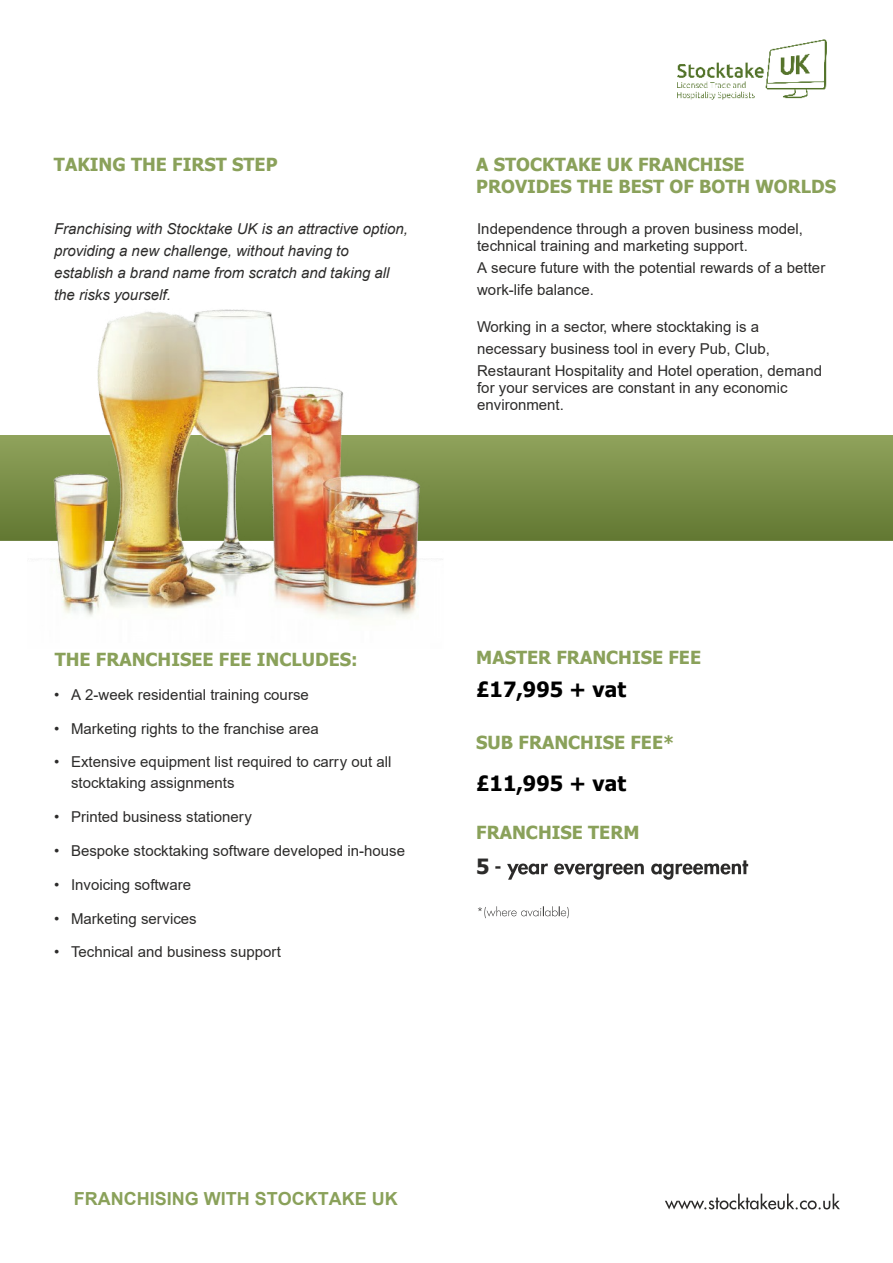
<style>
.page{position:relative;width:893px;height:1263px;background:#fff}
.page>*{position:absolute;margin:0;border:0;box-sizing:border-box;transform-origin:0 0}
.t1{font:700 21px "Tahoma";color:#000}
.t2{font:700 21px "Tahoma";color:#2c2b2a}
.t3{font:700 18px/21.8px "Tahoma";color:#8aa15a}
.t4{font:700 18px "Arial";color:#8aa15a}
.t5{font:15px/22px "Arial";color:#2c2b2a}
.t6{font:italic 15px/22px "Arial";color:#2c2b2a}
</style>
<div class="page">
<svg style="left:665px;top:1193px;width:175px;height:16px"></svg>
<svg style="left:495px;top:866px;width:5px;height:3px"></svg>
<svg style="left:507px;top:863px;width:41px;height:17px"></svg>
<svg style="left:554px;top:863px;width:90px;height:17px"></svg>
<svg style="left:651px;top:860px;width:97px;height:20px"></svg>
<svg style="left:478px;top:906px;width:91px;height:12px"></svg>
<hr style="left:0;top:538px;width:893px;height:3px;background:#627832">
<hr style="left:0;top:535px;width:893px;height:4px;background:#637933">
<hr style="left:0;top:533px;width:893px;height:3px;background:#647a34">
<hr style="left:0;top:531px;width:893px;height:3px;background:#657b35">
<hr style="left:0;top:528px;width:893px;height:3px;background:#667c36">
<hr style="left:0;top:525px;width:893px;height:3px;background:#687d37">
<hr style="left:0;top:523px;width:893px;height:2px;background:#697e38">
<hr style="left:0;top:520px;width:893px;height:3px;background:#6a7f39">
<hr style="left:0;top:518px;width:893px;height:3px;background:#6b803a">
<hr style="left:0;top:516px;width:893px;height:3px;background:#6c813b">
<hr style="left:0;top:513px;width:893px;height:3px;background:#6d823c">
<hr style="left:0;top:511px;width:893px;height:3px;background:#6e833d">
<hr style="left:0;top:508px;width:893px;height:4px;background:#6f843e">
<hr style="left:0;top:506px;width:893px;height:3px;background:#70853f">
<hr style="left:0;top:503px;width:893px;height:4px;background:#718640">
<hr style="left:0;top:501px;width:893px;height:2px;background:#738741">
<hr style="left:0;top:499px;width:893px;height:2px;background:#738842">
<hr style="left:0;top:497px;width:893px;height:2px;background:#748943">
<hr style="left:0;top:494px;width:893px;height:3px;background:#758a44">
<hr style="left:0;top:491px;width:893px;height:3px;background:#778b45">
<hr style="left:0;top:489px;width:893px;height:2px;background:#788c46">
<hr style="left:0;top:486px;width:893px;height:3px;background:#798d47">
<hr style="left:0;top:484px;width:893px;height:3px;background:#7a8e48">
<hr style="left:0;top:481px;width:893px;height:3px;background:#7b8f49">
<hr style="left:0;top:478px;width:893px;height:3px;background:#7c914a">
<hr style="left:0;top:475px;width:893px;height:3px;background:#7e924b">
<hr style="left:0;top:473px;width:893px;height:2px;background:#7f934c">
<hr style="left:0;top:470px;width:893px;height:3px;background:#80944d">
<hr style="left:0;top:468px;width:893px;height:3px;background:#81954e">
<hr style="left:0;top:465px;width:893px;height:3px;background:#82964f">
<hr style="left:0;top:463px;width:893px;height:3px;background:#839750">
<hr style="left:0;top:460px;width:893px;height:4px;background:#849851">
<hr style="left:0;top:458px;width:893px;height:3px;background:#859952">
<hr style="left:0;top:456px;width:893px;height:3px;background:#869a53">
<hr style="left:0;top:453px;width:893px;height:3px;background:#879b54">
<hr style="left:0;top:450px;width:893px;height:3px;background:#899c55">
<hr style="left:0;top:448px;width:893px;height:2px;background:#8a9d56">
<hr style="left:0;top:445px;width:893px;height:3px;background:#8b9e57">
<hr style="left:0;top:443px;width:893px;height:3px;background:#8c9f58">
<hr style="left:0;top:440px;width:893px;height:3px;background:#8da059">
<hr style="left:0;top:438px;width:893px;height:3px;background:#8ea15a">
<hr style="left:0;top:435px;width:893px;height:4px;background:#8fa25b">
<img style="left:27px;top:309px;width:416px;height:310px">
<img style="left:677px;top:39px;width:150px;height:61px">
<p class="t3" style="left:54px;top:156px;width:225px">TAKING THE FIRST STEP</p>
<p class="t3" style="left:476px;top:156px;width:361px">A STOCKTAKE UK FRANCHISE<br>PROVIDES THE BEST OF BOTH WORLDS</p>
<p class="t6" style="left:54px;top:219px;width:355px">Franchising with Stocktake UK is an attractive option, providing a new challenge, without having to establish a brand name from scratch and taking all the risks yourself.</p>
<p class="t5" style="left:477px;top:221px;width:327px;line-height:17.2px">Independence through a proven business model, technical training and marketing support.</p>
<p class="t5" style="left:477px;top:258px;width:350px">A secure future with the potential rewards of a better work-life balance.</p>
<p class="t5" style="left:477px;top:317px;width:346px">Working in a sector, where stocktaking is a necessary business tool in every Pub, Club,<br>Restaurant Hospitality and Hotel operation, demand</p>
<p class="t5" style="left:477px;top:381px;width:312px;line-height:17.2px">for your services are constant in any economic environment.</p>
<p class="t3" style="left:55px;top:650px;width:304px">THE FRANCHISEE FEE INCLUDES:</p>
<p class="t3" style="left:476px;top:648px;width:226px">MASTER FRANCHISE FEE</p>
<p class="t5" style="left:54px;top:685px;width:256px">• A 2-week residential training course</p>
<p class="t5" style="left:54px;top:719px;width:266px">• Marketing rights to the franchise area</p>
<p class="t5" style="left:71px;top:753px;width:322px;line-height:21px;text-indent:-17px">• Extensive equipment list required to carry out all stocktaking assignments</p>
<p class="t5" style="left:54px;top:807px;width:199px">• Printed business stationery</p>
<p class="t5" style="left:54px;top:841px;width:353px">• Bespoke stocktaking software developed in-house</p>
<p class="t5" style="left:54px;top:875px;width:139px">• Invoicing software</p>
<p class="t5" style="left:54px;top:909px;width:144px">• Marketing services</p>
<p class="t5" style="left:54px;top:942px;width:228px">• Technical and business support</p>
<h1 class="t1" style="left:476px;top:681px;width:151px">£17,995 + vat</h1>
<p class="t3" style="left:476px;top:733px;width:200px">SUB FRANCHISE FEE*</p>
<h1 class="t1" style="left:476px;top:775px;width:151px">£11,995 + vat</h1>
<p class="t3" style="left:476px;top:823px;width:165px">FRANCHISE TERM</p>
<h1 class="t2" style="left:476px;top:858px;width:15px">5</h1>
<p class="t4" style="left:74px;top:1192px;width:326px">FRANCHISING WITH STOCKTAKE UK</p>
</div>
